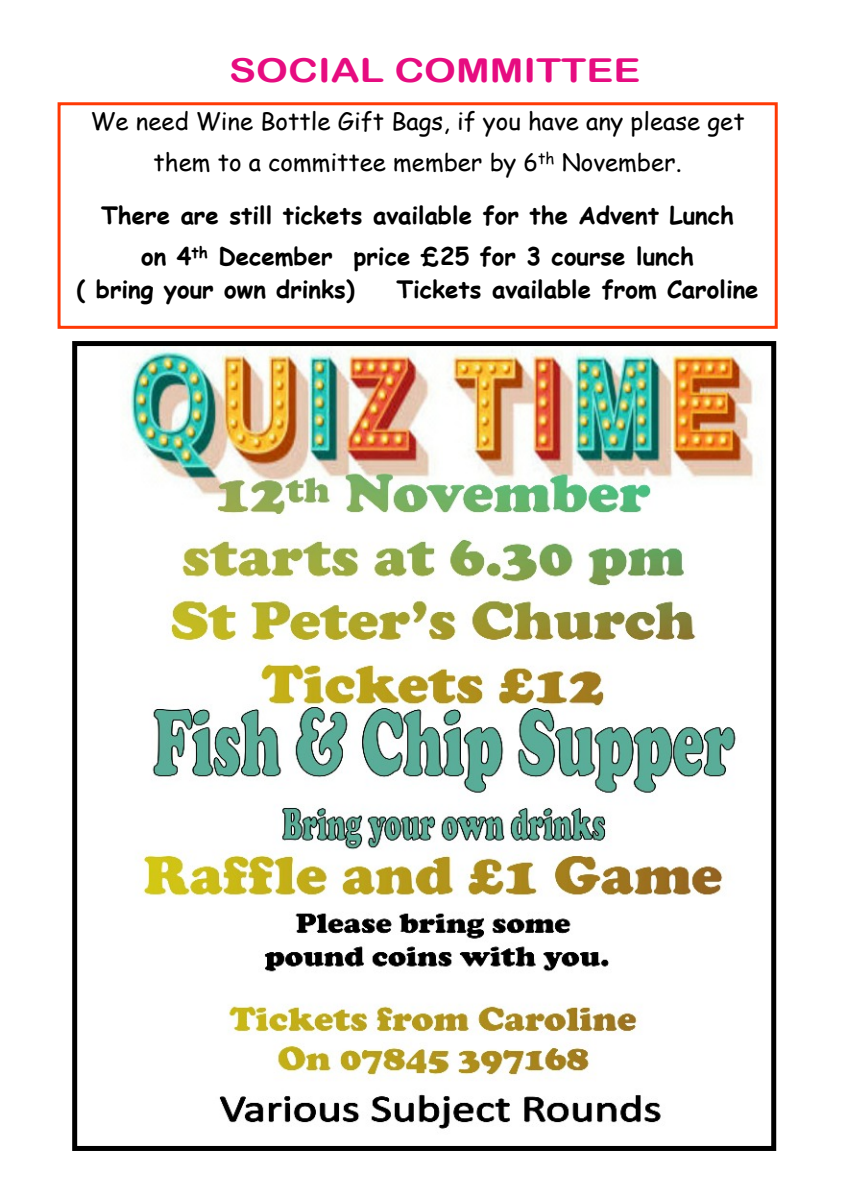
<style>
.page{position:relative;width:842px;height:1191px;background:#fff}
.page>*{position:absolute;margin:0;border:0;box-sizing:border-box;transform-origin:0 0}
.t1{font:33px "Arial Rounded MT Bold";color:#e60c80;scale:1.23 1}
.t2{font:700 24px/40.4px "Comic Sans MS";color:#000;text-align:center}
.t3{font:24px/40.4px "Comic Sans MS";color:#000;text-align:center}
</style>
<div class="page">
<img style="left:129px;top:349px;width:627px;height:780px">
<div style="left:72px;top:341px;width:704px;height:810px;border:5px solid #000"></div>
<div style="left:58px;top:102px;width:720px;height:227px;border:3px solid #ff3904"></div>
<h1 class="t1" style="left:229px;top:58px;width:336px">SOCIAL COMMITTEE</h1>
<p class="t3" style="left:91px;top:104px;width:655px">We need Wine Bottle Gift Bags, if you have any please get them to a committee member by 6<sup>th</sup> November.</p>
<p class="t2" style="left:101px;top:198px;width:634px">There are still tickets available for the Advent Lunch on 4<sup>th</sup> December price £25 for 3 course lunch</p>
<p class="t2" style="left:77px;top:271px;width:280px">( bring your own drinks)</p>
<p class="t2" style="left:396px;top:271px;width:364px">Tickets available from Caroline</p>
</div>
